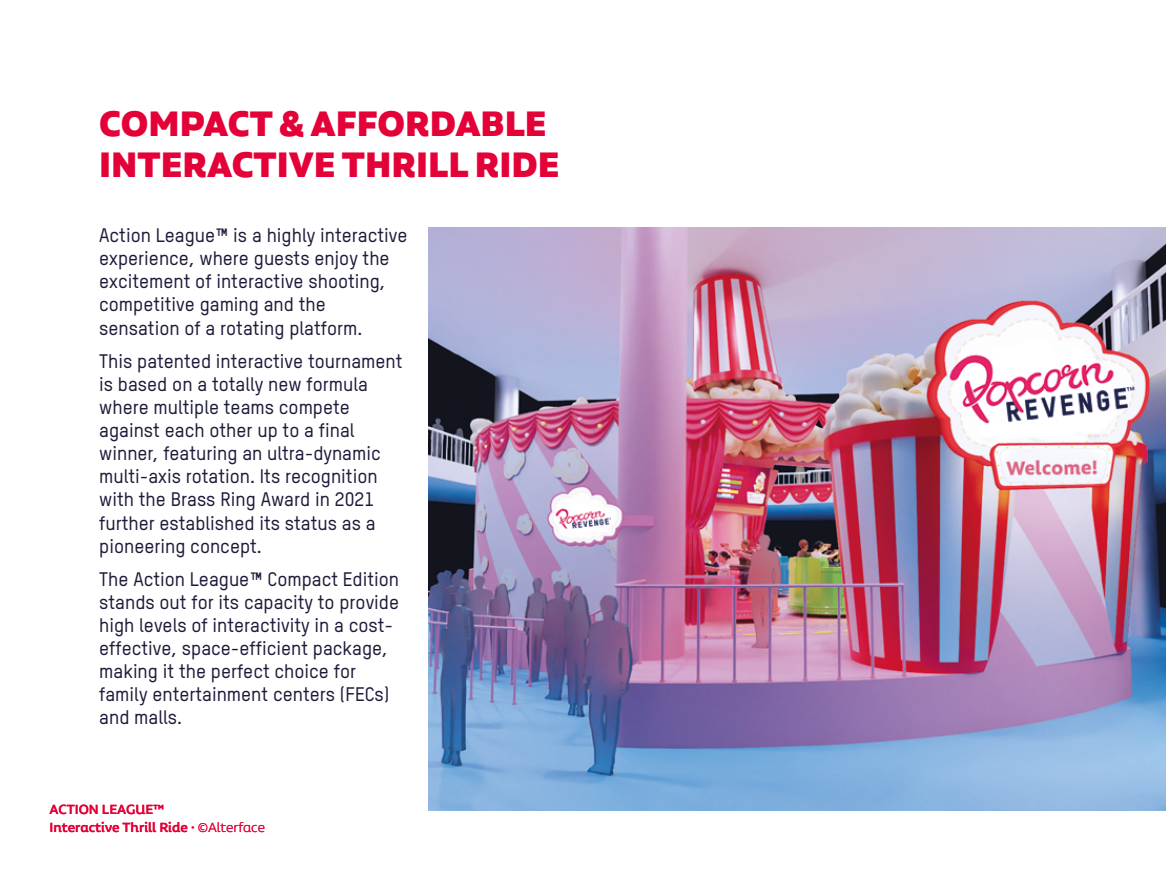
<style>
.page{position:relative;width:1166px;height:869px;background:#fff}
.page>*{position:absolute;margin:0;border:0;box-sizing:border-box;transform-origin:0 0}
.t1{font:900 42px/40.2px "Aalto Sans Essential Alt";color:#e40138}
.t2{font:500 19.25px/23.1px "T Star Pro";color:#1c1c3a}
.t3{font:500 15.75px/17.5px "Aalto Sans Essential Alt";color:#e40138}
.s1{font-weight:300}
</style>
<div class="page">
<img style="left:429px;top:227px;width:737px;height:583px">
<h1 class="t1" style="left:99px;top:103px;width:462px">COMPACT &amp; AFFORDABLE<br>INTERACTIVE THRILL RIDE</h1>
<p class="t2" style="left:99px;top:223px;width:310px">Action League™ is a highly interactive experience, where guests enjoy the excitement of interactive shooting, competitive gaming and the sensation of a rotating platform.</p>
<p class="t2" style="left:99px;top:348px;width:305px">This patented interactive tournament is based on a totally new formula where multiple teams compete against each other up to a final winner, featuring an ultra-dynamic multi-axis rotation. Its recognition with the Brass Ring Award in 2021 further established its status as a pioneering concept.</p>
<p class="t2" style="left:99px;top:566px;width:301px">The Action League™ Compact Edition stands out for its capacity to provide high levels of interactivity in a cost&shy;effective, space-efficient package, making it the perfect choice for family entertainment centers (FECs) and malls.</p>
<p class="t3" style="left:50px;top:800px;width:217px">ACTION LEAGUE™<br>Interactive Thrill Ride · <span class="s1">©Alterface</span></p>
</div>
